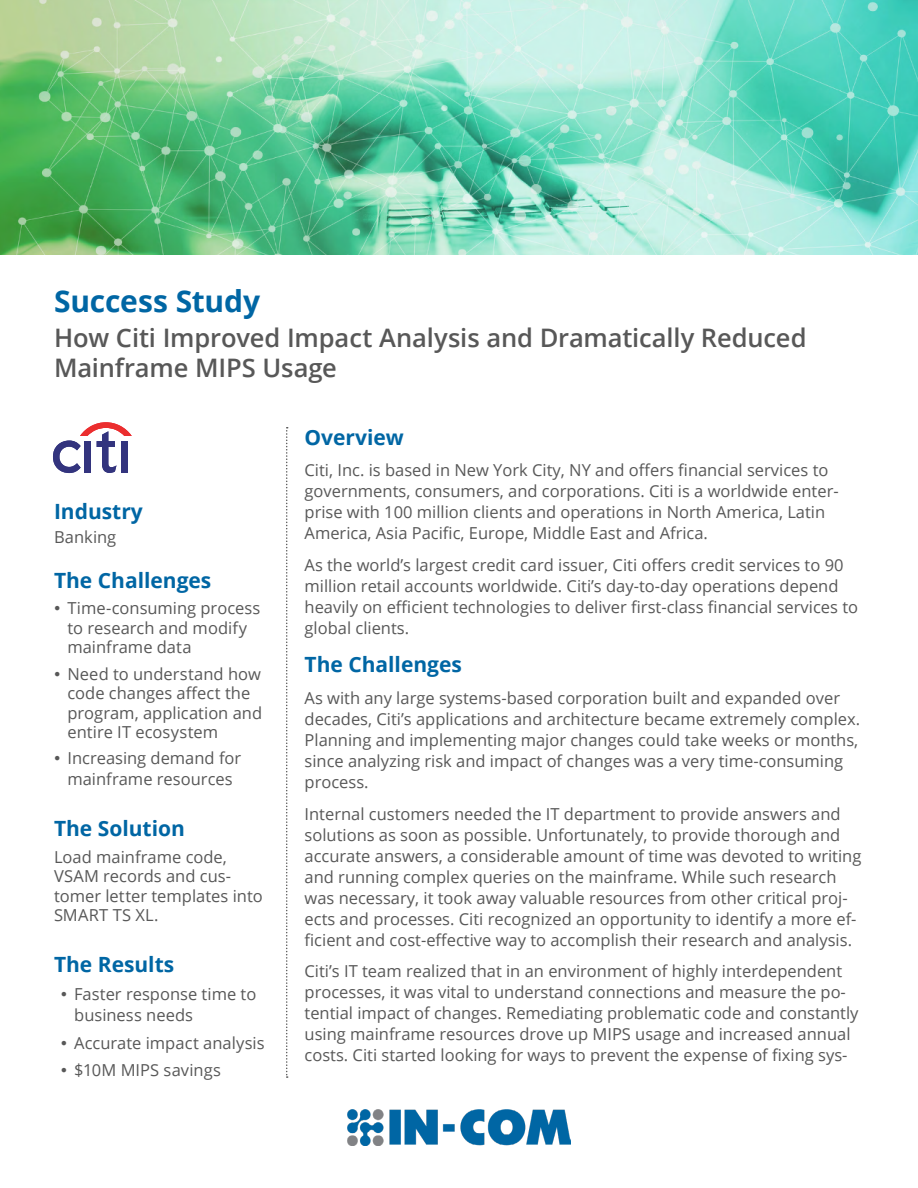
<style>
.page{position:relative;width:918px;height:1188px;background:#fff}
.page>*{position:absolute;margin:0;border:0;box-sizing:border-box;transform-origin:0 0}
.t1{font:700 30px "Open Sans";letter-spacing:-.005em;color:#0066a4}
.t2{font:600 25.5px/30px "Open Sans";letter-spacing:-.005em;color:#585858}
.t3{font:700 21px "Open Sans";color:#0066a4}
.t4{font:16.5px/21px "Open Sans";color:#585858}
.s1{font-family:"Times New Roman";font-size:18px}
</style>
<div class="page">
<img style="left:0;top:0;width:918px;height:254px">
<img style="left:348px;top:1109px;width:222px;height:37px">
<svg style="left:286px;top:427px;width:2px;height:651px"></svg>
<svg style="left:53px;top:422px;width:79px;height:51px"></svg>
<h1 class="t1" style="left:54px;top:280px;width:208px">Success Study</h1>
<h2 class="t2" style="left:54px;top:322px;width:754px">How Citi Improved Impact Analysis and Dramatically Reduced<br>Mainframe MIPS Usage</h2>
<p class="t3" style="left:54px;top:497px;width:90px">Industry</p>
<p class="t4" style="left:54px;top:526px;width:64px">Banking</p>
<p class="t3" style="left:54px;top:566px;width:159px">The Challenges</p>
<p class="t4" style="left:68px;top:598px;width:194px;line-height:19.5px;text-indent:-14px"><span class="s1">•</span> Time-consuming process to research and modify mainframe data</p>
<p class="t4" style="left:68px;top:664px;width:196px;line-height:19.5px;text-indent:-14px"><span class="s1">•</span> Need to understand how code changes affect the program, application and entire IT ecosystem</p>
<p class="t4" style="left:54px;top:748px;width:189px;text-align:center"><span class="s1">•</span> Increasing demand for mainframe resources</p>
<p class="t3" style="left:54px;top:814px;width:132px">The Solution</p>
<p class="t4" style="left:54px;top:847px;width:210px;line-height:19.5px">Load mainframe code,<br>VSAM records and cus&shy;tomer letter templates into<br>SMART TS XL.</p>
<p class="t3" style="left:54px;top:950px;width:122px">The Results</p>
<p class="t4" style="left:74px;top:983px;width:184px;text-indent:-14px"><span class="s1">•</span> Faster response time to business needs</p>
<p class="t4" style="left:61px;top:1032px;width:205px"><span class="s1">•</span> Accurate impact analysis</p>
<p class="t4" style="left:61px;top:1060px;width:162px"><span class="s1">•</span> $10M MIPS savings</p>
<p class="t3" style="left:305px;top:422px;width:101px">Overview</p>
<p class="t4" style="left:305px;top:459px;width:536px">Citi, Inc. is based in New York City, NY and offers financial services to governments, consumers, and corporations. Citi is a worldwide enter&shy;prise with 100 million clients and operations in North America, Latin America, Asia Pacific, Europe, Middle East and Africa.</p>
<p class="t4" style="left:305px;top:554px;width:555px">As the world’s largest credit card issuer, Citi offers credit services to 90 million retail accounts worldwide. Citi’s day-to-day operations depend heavily on efficient technologies to deliver first-class financial services to global clients.</p>
<p class="t3" style="left:305px;top:650px;width:159px">The Challenges</p>
<p class="t4" style="left:305px;top:687px;width:557px">As with any large systems-based corporation built and expanded over decades, Citi’s applications and architecture became extremely complex.<br>Planning and implementing major changes could take weeks or months, since analyzing risk and impact of changes was a very time-consuming process.</p>
<p class="t4" style="left:305px;top:803px;width:558px">Internal customers needed the IT department to provide answers and solutions as soon as possible. Unfortunately, to provide thorough and accurate answers, a considerable amount of time was devoted to writing and running complex queries on the mainframe. While such research was necessary, it took away valuable resources from other critical proj&shy;ects and processes. Citi recognized an opportunity to identify a more ef&shy;ficient and cost-effective way to accomplish their research and analysis.</p>
<p class="t4" style="left:305px;top:961px;width:556px">Citi’s IT team realized that in an environment of highly interdependent processes, it was vital to understand connections and measure the po&shy;tential impact of changes. Remediating problematic code and constantly using mainframe resources drove up MIPS usage and increased annual costs. Citi started looking for ways to prevent the expense of fixing sys-</p>
</div>
